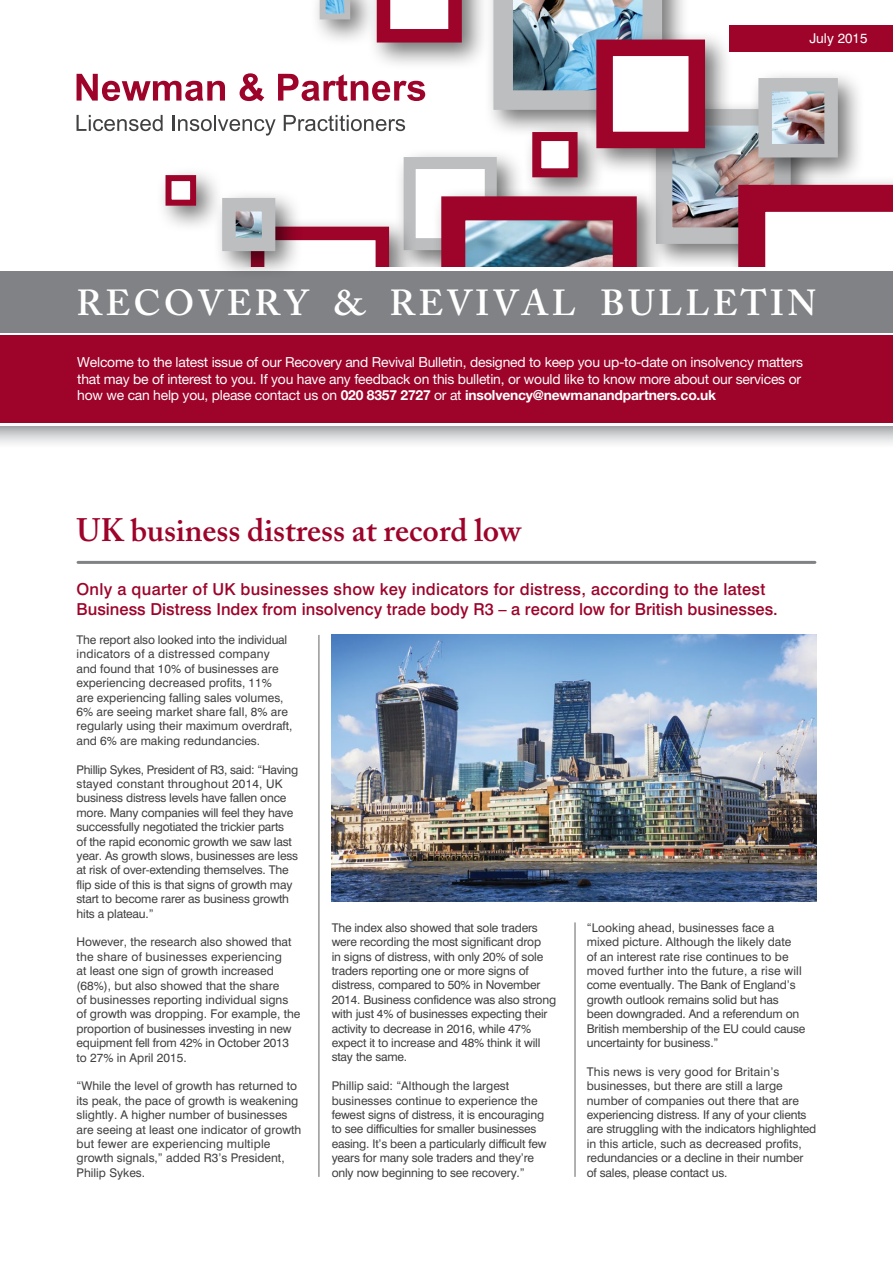
<style>
.page{position:relative;width:893px;height:1263px;background:#fff}
.page>*{position:absolute;margin:0;border:0;box-sizing:border-box;transform-origin:0 0}
.t1{font:600 36px "Adobe Caslon Pro";letter-spacing:.09em;color:#fff}
.t2{font:600 32.25px "Adobe Caslon Pro";color:#9e032a}
.t3{font:500 16.5px/19.8px "Swiss 721 BT";color:#9e032a}
.t4{font:13.8px/16.6px "Helvetica Neue";letter-spacing:-.015em;color:#fff}
.t5{font:13.5px "Swiss 721 BT";letter-spacing:.005em;color:#fff}
.t6{font:12px/14.4px "Swiss 721 BT";letter-spacing:-.015em;color:#414042}
.s1{font-weight:700}
</style>
<div class="page">
<div style="left:0;top:424px;width:893px;height:24px;background:linear-gradient(to bottom,#9ea1a4,#fff)"></div>
<div style="left:646px;top:99px;width:173px;height:173px;background:#000;opacity:.55"></div>
<img style="left:673px;top:126px;width:76px;height:101px">
<div style="left:656px;top:109px;width:135px;height:135px;border:16px solid #bcbec0"></div>
<div style="left:484px;top:0;width:206px;height:137px;background:#000;opacity:.55"></div>
<img style="left:493px;top:0;width:169px;height:110px">
<div style="left:523px;top:122px;width:82px;height:83px;background:#000;opacity:.55"></div>
<div style="left:532px;top:132px;width:46px;height:45px;background:#fff;border:9px solid #9e032a"></div>
<div style="left:749px;top:68px;width:116px;height:117px;background:#000;opacity:.55"></div>
<img style="left:773px;top:93px;width:50px;height:49px">
<div style="left:758px;top:78px;width:80px;height:79px;border:14px solid #bcbec0"></div>
<div style="left:394px;top:147px;width:131px;height:131px;background:#000;opacity:.55"></div>
<div style="left:404px;top:157px;width:93px;height:93px;background:#fff;border:12px solid #bcbec0"></div>
<div style="left:432px;top:187px;width:232px;height:232px;background:#000;opacity:.55"></div>
<img style="left:466px;top:221px;width:146px;height:47px">
<div style="left:441px;top:196px;width:196px;height:196px;border:24px solid #9e032a"></div>
<div style="left:587px;top:30px;width:146px;height:146px;background:#000;opacity:.55"></div>
<div style="left:596px;top:40px;width:109px;height:108px;background:#fff;border:16px solid #9e032a"></div>
<div style="left:156px;top:165px;width:68px;height:69px;background:#000;opacity:.55"></div>
<div style="left:166px;top:175px;width:30px;height:31px;background:#fff;border:6px solid #9e032a"></div>
<div style="left:310px;top:0;width:68px;height:47px;background:#000;opacity:.55"></div>
<svg style="left:320px;top:0;width:30px;height:19px"></svg>
<div style="left:367px;top:0;width:123px;height:70px;background:#000;opacity:.55"></div>
<svg style="left:377px;top:0;width:85px;height:43px"></svg>
<div style="left:241px;top:217px;width:176px;height:176px;background:#000;opacity:.55"></div>
<div style="left:251px;top:227px;width:138px;height:138px;background:#fff;border:14px solid #9e032a"></div>
<div style="left:729px;top:175px;width:164px;height:235px;background:#000;opacity:.55"></div>
<svg style="left:738px;top:185px;width:155px;height:83px"></svg>
<hr style="left:78px;top:561px;width:737px;height:3px;background:#808285">
<div style="left:0;top:268px;width:893px;height:158px;background:#fff"></div>
<div style="left:0;top:271px;width:893px;height:62px;background:#808285"></div>
<div style="left:0;top:335px;width:893px;height:88px;background:#9e032a"></div>
<div style="left:213px;top:188px;width:90px;height:91px;background:#000;opacity:.55"></div>
<img style="left:237px;top:213px;width:23px;height:23px">
<div style="left:222px;top:198px;width:53px;height:53px;border:14px solid #bcbec0"></div>
<svg style="left:77px;top:74px;width:148px;height:27px"></svg>
<svg style="left:240px;top:73px;width:24px;height:28px"></svg>
<svg style="left:278px;top:74px;width:147px;height:27px"></svg>
<svg style="left:77px;top:115px;width:86px;height:16px"></svg>
<hr style="left:172px;top:115px;width:3px;height:16px;background:#414042">
<svg style="left:178px;top:115px;width:98px;height:21px"></svg>
<svg style="left:284px;top:115px;width:121px;height:16px"></svg>
<hr style="left:575px;top:922px;width:1px;height:255px;background:#636466">
<hr style="left:319px;top:635px;width:1px;height:542px;background:#636466">
<div style="left:730px;top:26px;width:163px;height:26px;background:#9e032a"></div>
<img style="left:332px;top:635px;width:484px;height:266px">
<p class="t5" style="left:809px;top:30px;width:60px">July 2015</p>
<h1 class="t1" style="left:77px;top:281px;width:741px">RECOVERY &amp; REVIVAL BULLETIN</h1>
<p class="t4" style="left:77px;top:354px;width:727px">Welcome to the latest issue of our Recovery and Revival Bulletin, designed to keep you up-to-date on insolvency matters that may be of interest to you. If you have any feedback on this bulletin, or would like to know more about our services or how we can help you, please contact us on <span class="s1">020 8357 2727</span> or at <span class="s1">insolvency@newmanandpartners.co.uk</span></p>
<h2 class="t2" style="left:77px;top:511px;width:446px">UK business distress at record low</h2>
<h3 class="t3" style="left:77px;top:579px;width:703px">Only a quarter of UK businesses show key indicators for distress, according to the latest<br>Business Distress Index from insolvency trade body R3 – a record low for British businesses.</h3>
<p class="t6" style="left:77px;top:632px;width:217px">The report also looked into the individual indicators of a distressed company and found that 10% of businesses are experiencing decreased profits, 11%<br>are experiencing falling sales volumes, 6% are seeing market share fall, 8% are regularly using their maximum overdraft, and 6% are making redundancies.</p>
<p class="t6" style="left:77px;top:762px;width:223px">Phillip Sykes, President of R3, said: “Having stayed constant throughout 2014, UK business distress levels have fallen once more. Many companies will feel they have successfully negotiated the trickier parts<br>of the rapid economic growth we saw last year. As growth slows, businesses are less at risk of over-extending themselves. The flip side of this is that signs of growth may start to become rarer as business growth hits a plateau.”</p>
<p class="t6" style="left:77px;top:935px;width:225px">However, the research also showed that the share of businesses experiencing<br>at least one sign of growth increased (68%), but also showed that the share<br>of businesses reporting individual signs of growth was dropping. For example, the proportion of businesses investing in new equipment fell from 42% in October 2013 to 27% in April 2015.</p>
<p class="t6" style="left:77px;top:1079px;width:226px">“While the level of growth has returned to its peak, the pace of growth is weakening slightly. A higher number of businesses are seeing at least one indicator of growth but fewer are experiencing multiple growth signals,” added R3’s President, Philip Sykes.</p>
<p class="t6" style="left:332px;top:920px;width:226px">The index also showed that sole traders were recording the most significant drop<br>in signs of distress, with only 20% of sole traders reporting one or more signs of distress, compared to 50% in November 2014. Business confidence was also strong with just 4% of businesses expecting their activity to decrease in 2016, while 47% expect it to increase and 48% think it will stay the same.</p>
<p class="t6" style="left:332px;top:1079px;width:216px">Phillip said: “Although the largest businesses continue to experience the fewest signs of distress, it is encouraging to see difficulties for smaller businesses easing. It’s been a particularly difficult few years for many sole traders and they’re only now beginning to see recovery.”</p>
<p class="t6" style="left:587px;top:920px;width:220px">“Looking ahead, businesses face a mixed picture. Although the likely date<br>of an interest rate rise continues to be moved further into the future, a rise will come eventually. The Bank of England’s growth outlook remains solid but has been downgraded. And a referendum on British membership of the EU could cause uncertainty for business.”</p>
<p class="t6" style="left:587px;top:1064px;width:231px">This news is very good for Britain’s businesses, but there are still a large number of companies out there that are experiencing distress. If any of your clients are struggling with the indicators highlighted in this article, such as decreased profits, redundancies or a decline in their number<br>of sales, please contact us.</p>
</div>
